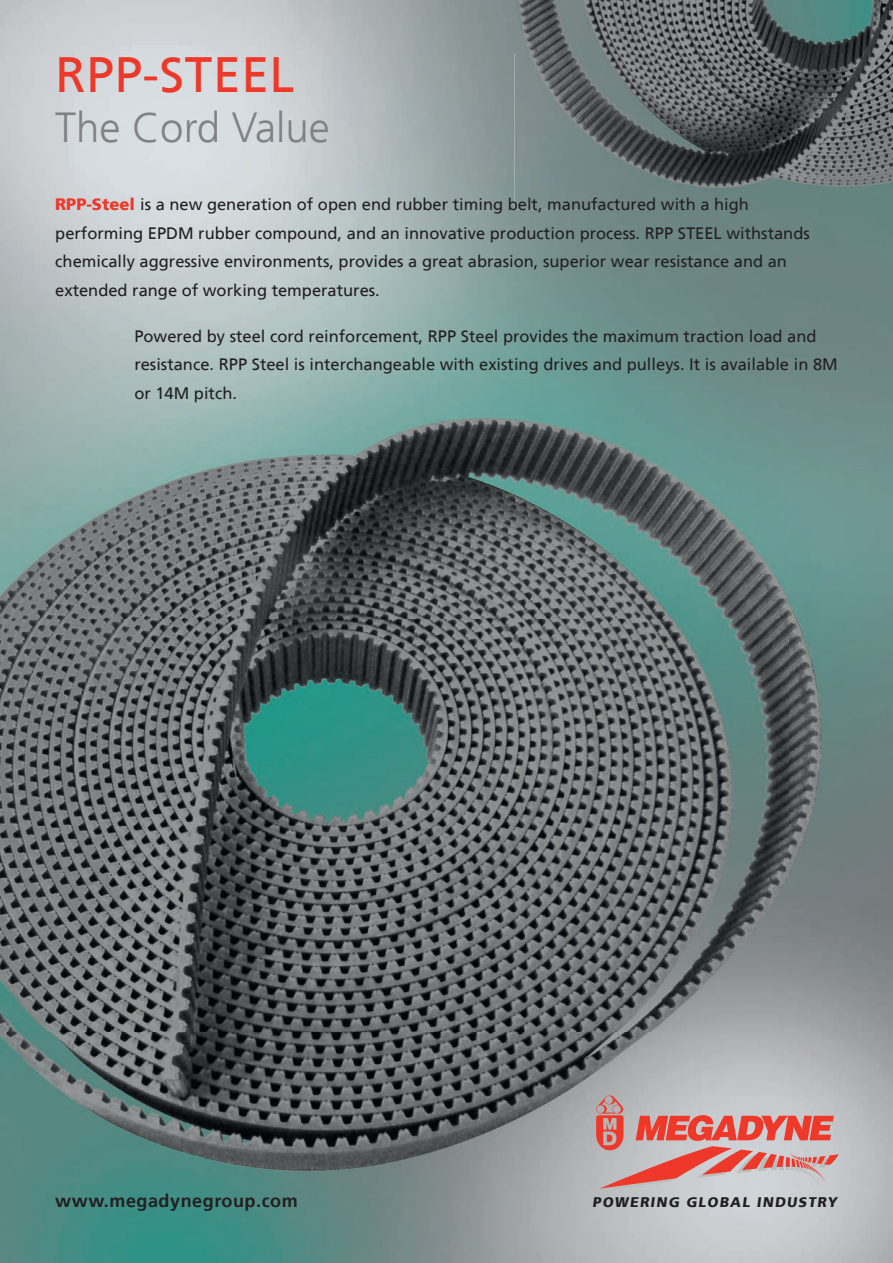
<style>
.page{position:relative;width:893px;height:1263px;background:#fff}
.page>*{position:absolute;margin:0;border:0;box-sizing:border-box;transform-origin:0 0}
.t1{font:49.5px "Frutiger CE";letter-spacing:.015em;color:#ee3829}
.t2{font:300 42px "Frutiger LT";color:#808285}
.t3{font:700 18px "Frutiger LT";letter-spacing:.03em;color:#231f20}
.t4{font:16.5px/28.5px "Frutiger CE";color:#231f20}
.t5{font:900 13.95px "Frutiger LT";color:#231f20}
.s1{font-family:"Frutiger LT";font-weight:900;color:#ee3829}
</style>
<div class="page">
<img style="left:0;top:0;width:893px;height:1263px">
<img style="left:0;top:414px;width:893px;height:773px">
<img style="left:514px;top:0;width:379px;height:210px">
<svg style="left:593px;top:1095px;width:246px;height:97px;background:#cf9e9c"></svg>
<h1 class="t1" style="left:56px;top:46px;width:240px">RPP-STEEL</h1>
<h2 class="t2" style="left:55px;top:103px;width:276px">The Cord Value</h2>
<p class="t4" style="left:55px;top:190px;width:756px"><span class="s1">RPP-Steel</span> is a new generation of open end rubber timing belt, manufactured with a high performing EPDM rubber compound, and an innovative production process. RPP STEEL withstands chemically aggressive environments, provides a great abrasion, superior wear resistance and an extended range of working temperatures.</p>
<p class="t4" style="left:134px;top:322px;width:705px">Powered by steel cord reinforcement, RPP Steel provides the maximum traction load and resistance. RPP Steel is interchangeable with existing drives and pulleys. It is available in 8M or 14M pitch.</p>
<p class="t3" style="left:55px;top:1190px;width:244px">www.megadynegroup.com</p>
<p class="t5" style="left:593px;top:1194px;width:248px">POWERING GLOBAL INDUSTRY</p>
</div>
